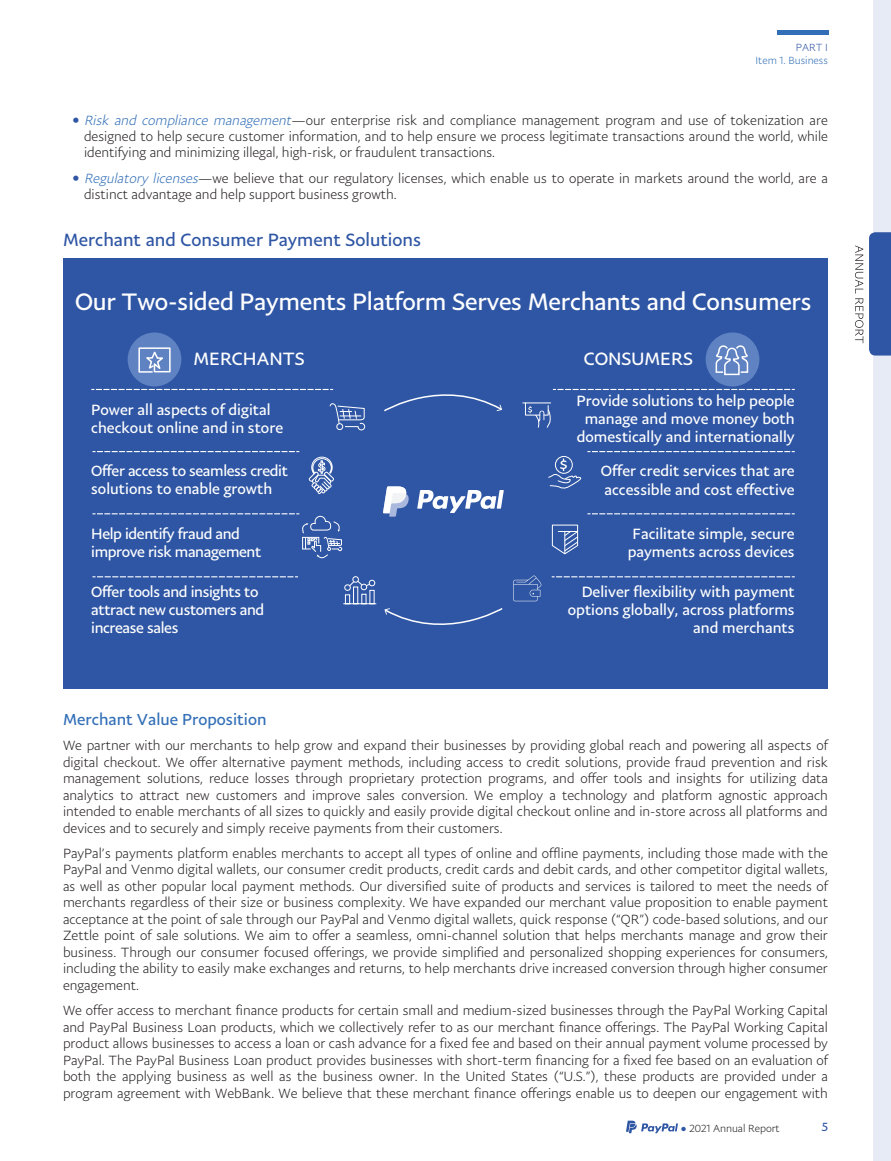
<style>
.page{position:relative;width:891px;height:1161px;background:#fff}
.page>*{position:absolute;margin:0;border:0;box-sizing:border-box;transform-origin:0 0}
.t1{font:24.15px "Pay Pal Sans Big";letter-spacing:-.01em;color:#fff}
.t2{font:18px "Pay Pal Sans Big";color:#2f56a4}
.t3{font:18px "Pay Pal Sans Big";color:#fff}
.t4{font:16.2px "Pay Pal Sans Big";color:#326fb7}
.t5{font:15px/18px "Pay Pal Sans Big";color:#fff}
.t6{font:15px/18px "Pay Pal Sans Big";letter-spacing:-.025em;color:#fff}
.t7{font:300 13.5px/16.5px "Pay Pal Sans Big";color:#231f20;text-align:justify}
.t8{font:12px "Pay Pal Sans Big";color:#2f56a4}
.t9{font:300 10.5px "Pay Pal Sans Big";color:#231f20}
.t10{font:300 10.5px "Pay Pal Sans Big";color:#326fb7}
.t11{font:300 10.5px "Pay Pal Sans Big";color:#2f56a4}
.s1{font-size:18px;color:#2f56a4}
.s2{font-style:italic;color:#326fb7}
.s3{font-size:15px;color:#2f56a4}
</style>
<div class="page">
<hr style="left:777px;top:30px;width:51px;height:4px;background:#326fb7">
<div style="left:63px;top:258px;width:765px;height:431px;background:#2f56a4"></div>
<div style="left:128px;top:332px;width:53px;height:54px;background:#5f82c2;border-radius:50%"></div>
<div style="left:706px;top:332px;width:53px;height:54px;background:#5f82c2;border-radius:50%"></div>
<svg style="left:91px;top:389px;width:242px;height:1px"></svg>
<svg style="left:553px;top:389px;width:242px;height:1px"></svg>
<svg style="left:587px;top:451px;width:208px;height:1px"></svg>
<svg style="left:587px;top:513px;width:208px;height:1px"></svg>
<svg style="left:552px;top:576px;width:243px;height:1px"></svg>
<svg style="left:93px;top:451px;width:206px;height:1px"></svg>
<svg style="left:93px;top:576px;width:205px;height:1px"></svg>
<svg style="left:384px;top:394px;width:118px;height:18px"></svg>
<svg style="left:384px;top:608px;width:119px;height:17px"></svg>
<svg style="left:138px;top:347px;width:33px;height:26px"></svg>
<svg style="left:715px;top:332px;width:34px;height:44px"></svg>
<svg style="left:417px;top:490px;width:87px;height:23px"></svg>
<svg style="left:383px;top:486px;width:26px;height:31px"></svg>
<svg style="left:329px;top:403px;width:36px;height:28px"></svg>
<hr style="left:343px;top:603px;width:33px;height:1px;background:#fff">
<div style="left:345px;top:594px;width:5px;height:10px;border:1px solid #fff"></div>
<div style="left:353px;top:587px;width:5px;height:17px;border:1px solid #fff"></div>
<div style="left:361px;top:594px;width:5px;height:10px;border:1px solid #fff"></div>
<div style="left:344px;top:584px;width:7px;height:7px;border:1px solid #fff;border-radius:50%"></div>
<div style="left:352px;top:576px;width:7px;height:7px;border:1px solid #fff;border-radius:50%"></div>
<svg style="left:349px;top:580px;width:26px;height:10px"></svg>
<svg style="left:513px;top:575px;width:29px;height:26px"></svg>
<svg style="left:551px;top:524px;width:28px;height:31px"></svg>
<svg style="left:523px;top:402px;width:28px;height:26px"></svg>
<div style="left:555px;top:456px;width:18px;height:18px;border:1px solid #fff;border-radius:50%"></div>
<svg style="left:548px;top:459px;width:33px;height:30px"></svg>
<svg style="left:93px;top:513px;width:249px;height:46px"></svg>
<svg style="left:308px;top:457px;width:26px;height:37px"></svg>
<svg style="left:626px;top:1121px;width:52px;height:12px"></svg>
<div style="left:873px;top:0;width:18px;height:1161px;background:#e6ebf6"></div>
<div style="left:869px;top:232px;width:22px;height:124px;background:#2f56a4"></div>
<svg style="left:855px;top:245px;width:8px;height:98px"></svg>
<p class="t11" style="left:796px;top:43px;width:34px">PART I</p>
<p class="t10" style="left:756px;top:56px;width:74px">Item 1. Business</p>
<p class="t7" style="left:84px;top:112px;width:745px;text-indent:-12px"><span class="s1">•</span> <span class="s2">Risk and compliance management</span>—our enterprise risk and compliance management program and use of tokenization are designed to help secure customer information, and to help ensure we process legitimate transactions around the world, while identifying and minimizing illegal, high-risk, or fraudulent transactions.</p>
<p class="t7" style="left:84px;top:170px;width:745px;text-indent:-12px"><span class="s1">•</span> <span class="s2">Regulatory licenses</span>—we believe that our regulatory licenses, which enable us to operate in markets around the world, are a distinct advantage and help support business growth.</p>
<h2 class="t2" style="left:63px;top:232px;width:360px">Merchant and Consumer Payment Solutions</h2>
<h1 class="t1" style="left:75px;top:290px;width:738px">Our Two-sided Payments Platform Serves Merchants and Consumers</h1>
<h2 class="t3" style="left:193px;top:351px;width:113px">MERCHANTS</h2>
<p class="t5" style="left:91px;top:401px;width:193px">Power all aspects of digital checkout online and in store</p>
<p class="t5" style="left:577px;top:392px;width:220px;text-align:center">Provide solutions to help people manage and move money both domestically and internationally</p>
<p class="t5" style="left:601px;top:463px;width:195px">Offer credit services that are accessible and cost effective</p>
<p class="t5" style="left:628px;top:525px;width:169px;text-align:center">Facilitate simple, secure payments across devices</p>
<p class="t5" style="left:568px;top:584px;width:228px;text-align:right">Deliver flexibility with payment options globally, across platforms and merchants</p>
<h2 class="t3" style="left:584px;top:351px;width:111px">CONSUMERS</h2>
<p class="t6" style="left:91px;top:463px;width:198px">Offer access to seamless credit solutions to enable growth</p>
<p class="t6" style="left:91px;top:525px;width:172px">Help identify fraud and improve risk management</p>
<p class="t6" style="left:91px;top:584px;width:175px">Offer tools and insights to attract new customers and increase sales</p>
<p class="t4" style="left:63px;top:712px;width:205px">Merchant Value Proposition</p>
<p class="t7" style="left:63px;top:738px;width:767px">We partner with our merchants to help grow and expand their businesses by providing global reach and powering all aspects of digital checkout. We offer alternative payment methods, including access to credit solutions, provide fraud prevention and risk management solutions, reduce losses through proprietary protection programs, and offer tools and insights for utilizing data analytics to attract new customers and improve sales conversion. We employ a technology and platform agnostic approach intended to enable merchants of all sizes to quickly and easily provide digital checkout online and in-store across all platforms and devices and to securely and simply receive payments from their customers.</p>
<p class="t7" style="left:63px;top:846px;width:767px">PayPal’s payments platform enables merchants to accept all types of online and offline payments, including those made with the PayPal and Venmo digital wallets, our consumer credit products, credit cards and debit cards, and other competitor digital wallets, as well as other popular local payment methods. Our diversified suite of products and services is tailored to meet the needs of merchants regardless of their size or business complexity. We have expanded our merchant value proposition to enable payment acceptance at the point of sale through our PayPal and Venmo digital wallets, quick response (“QR”) code-based solutions, and our Zettle point of sale solutions. We aim to offer a seamless, omni-channel solution that helps merchants manage and grow their business. Through our consumer focused offerings, we provide simplified and personalized shopping experiences for consumers, including the ability to easily make exchanges and returns, to help merchants drive increased conversion through higher consumer engagement.</p>
<p class="t7" style="left:63px;top:1003px;width:767px">We offer access to merchant finance products for certain small and medium-sized businesses through the PayPal Working Capital and PayPal Business Loan products, which we collectively refer to as our merchant finance offerings. The PayPal Working Capital product allows businesses to access a loan or cash advance for a fixed fee and based on their annual payment volume processed by PayPal. The PayPal Business Loan product provides businesses with short-term financing for a fixed fee based on an evaluation of both the applying business as well as the business owner. In the United States (“U.S.”), these products are provided under a program agreement with WebBank. We believe that these merchant finance offerings enable us to deepen our engagement with</p>
<p class="t9" style="left:681px;top:1123px;width:101px"><span class="s3">•</span> 2021 Annual Report</p>
<p class="t8" style="left:822px;top:1121px;width:8px">5</p>
</div>
